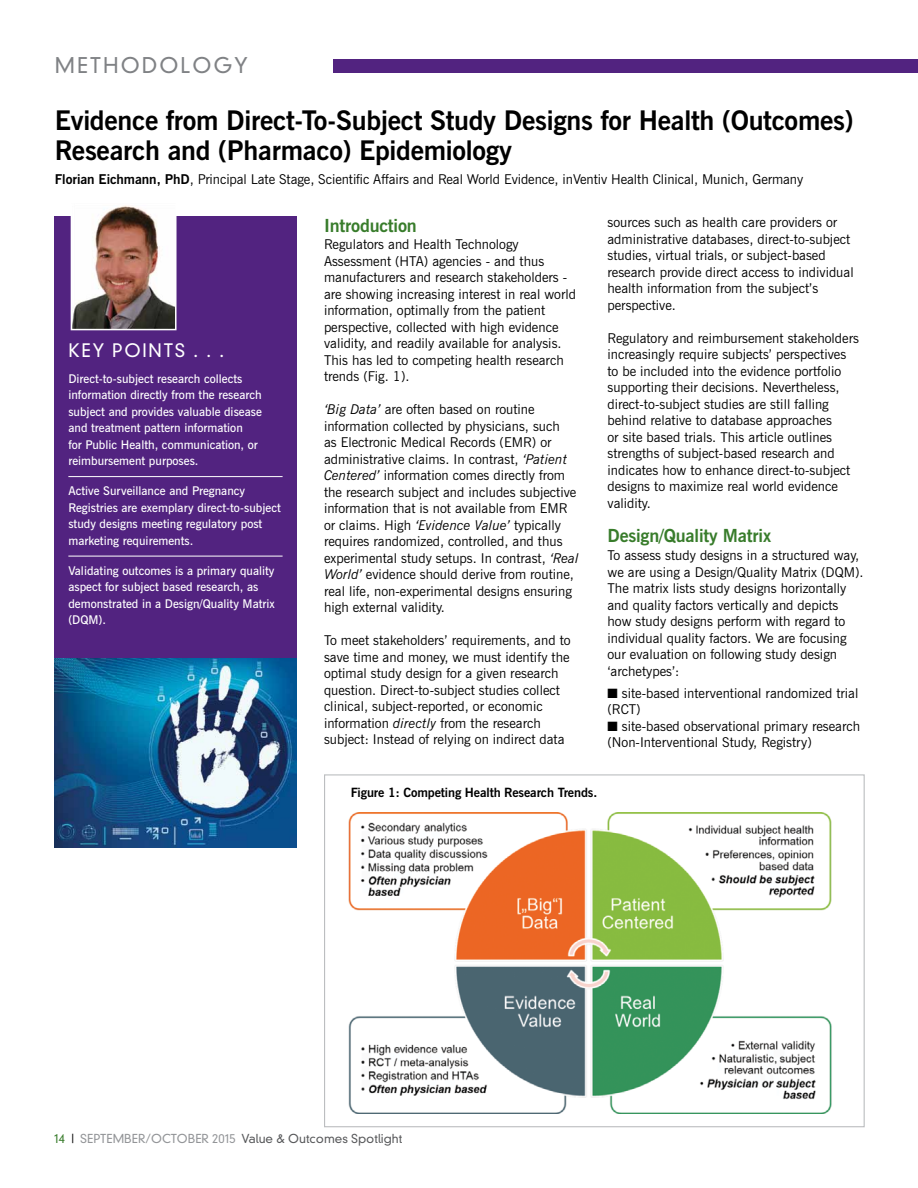
<style>
.page{position:relative;width:918px;height:1188px;background:#fff}
.page>*{position:absolute;margin:0;border:0;box-sizing:border-box;transform-origin:0 0}
.t1{font:700 27px/30px "News Gothic BT";letter-spacing:-.01em;color:#000}
.t2{font:300 21px "DIN Neuzeit Grotesk";letter-spacing:.1em;color:#808285}
.t3{font:700 18px "News Gothic BT";letter-spacing:-.01em;color:#387c2b}
.t4{font:300 18px "DIN Neuzeit Grotesk";letter-spacing:.1em;color:#fff}
.t5{font:13.5px/16.5px "News Gothic BT";color:#000}
.t6{font:700 12.75px "News Gothic BT";letter-spacing:-.01em;color:#000}
.t7{font:600 12px/16.5px "News Gothic BT";color:#fff}
.t8{font:300 12px "DIN Neuzeit Grotesk";color:#58595b}
.s1{font-weight:700}
.s2{font-style:italic}
.s3{color:#387c2b}
.s4{color:#000}
.s5{color:#939598}
</style>
<div class="page">
<div style="left:333px;top:59px;width:585px;height:14px;background:#522380"></div>
<div style="left:54px;top:217px;width:243px;height:446px;background:#522380"></div>
<hr style="left:68px;top:476px;width:215px;height:1px;background:#fff">
<hr style="left:68px;top:556px;width:215px;height:1px;background:#fff">
<img style="left:74px;top:206px;width:100px;height:121px">
<div style="left:71px;top:203px;width:106px;height:127px;border:2px solid #fff"></div>
<img style="left:54px;top:658px;width:243px;height:189px">
<img style="left:348px;top:812px;width:484px;height:301px">
<h2 class="t2" style="left:55px;top:52px;width:195px">METHODOLOGY</h2>
<h1 class="t1" style="left:55px;top:105px;width:800px">Evidence from Direct-To-Subject Study Designs for Health (Outcomes)<br>Research and (Pharmaco) Epidemiology</h1>
<p class="t5" style="left:55px;top:171px;width:750px"><span class="s1">Florian Eichmann, PhD</span>, Principal Late Stage, Scientific Affairs and Real World Evidence, inVentiv Health Clinical, Munich, Germany</p>
<h3 class="t4" style="left:68px;top:340px;width:157px">KEY POINTS . . .</h3>
<p class="t7" style="left:68px;top:370px;width:195px">Direct-to-subject research collects information directly from the research subject and provides valuable disease and treatment pattern information<br>for Public Health, communication, or reimbursement purposes.</p>
<p class="t7" style="left:68px;top:483px;width:214px">Active Surveillance and Pregnancy Registries are exemplary direct-to-subject study designs meeting regulatory post marketing requirements.</p>
<p class="t7" style="left:68px;top:562px;width:208px">Validating outcomes is a primary quality aspect for subject based research, as demonstrated in a Design/Quality Matrix (DQM).</p>
<h3 class="t3" style="left:324px;top:214px;width:94px">Introduction</h3>
<p class="t5" style="left:324px;top:236px;width:254px">Regulators and Health Technology Assessment (HTA) agencies - and thus manufacturers and research stakeholders - are showing increasing interest in real world information, optimally from the patient perspective, collected with high evidence validity, and readily available for analysis.<br>This has led to competing health research trends (Fig. 1).</p>
<p class="t5" style="left:324px;top:401px;width:256px"><span class="s2">‘Big Data’</span> are often based on routine information collected by physicians, such<br>as Electronic Medical Records (EMR) or administrative claims. In contrast, <span class="s2">‘Patient Centered’</span> information comes directly from the research subject and includes subjective information that is not available from EMR or claims. High <span class="s2">‘Evidence Value’</span> typically requires randomized, controlled, and thus experimental study setups. In contrast, <span class="s2">‘Real World’</span> evidence should derive from routine, real life, non-experimental designs ensuring high external validity.</p>
<p class="t5" style="left:324px;top:632px;width:248px">To meet stakeholders’ requirements, and to save time and money, we must identify the optimal study design for a given research question. Direct-to-subject studies collect clinical, subject-reported, or economic information <span class="s2">directly</span> from the research subject: Instead of relying on indirect data</p>
<p class="t5" style="left:608px;top:214px;width:248px">sources such as health care providers or administrative databases, direct-to-subject studies, virtual trials, or subject-based research provide direct access to individual health information from the subject’s perspective.</p>
<p class="t5" style="left:608px;top:330px;width:253px">Regulatory and reimbursement stakeholders increasingly require subjects’ perspectives to be included into the evidence portfolio supporting their decisions. Nevertheless, direct-to-subject studies are still falling behind relative to database approaches<br>or site based trials. This article outlines strengths of subject-based research and indicates how to enhance direct-to-subject designs to maximize real world evidence validity.</p>
<h3 class="t3" style="left:608px;top:525px;width:165px">Design/Quality Matrix</h3>
<p class="t5" style="left:608px;top:547px;width:258px">To assess study designs in a structured way, we are using a Design/Quality Matrix (DQM).<br>The matrix lists study designs horizontally and quality factors vertically and depicts how study designs perform with regard to individual quality factors. We are focusing our evaluation on following study design ‘archetypes’:</p>
<p class="t5" style="left:608px;top:685px;width:252px">■ site-based interventional randomized trial (RCT)</p>
<p class="t5" style="left:608px;top:717px;width:254px">■ site-based observational primary research (Non-Interventional Study, Registry)</p>
<p class="t6" style="left:351px;top:785px;width:248px">Figure 1: Competing Health Research Trends.</p>
<p class="t8" style="left:54px;top:1132px;width:350px"><span class="s3">14</span> <span class="s4">|</span> <span class="s5">SEPTEMBER/OCTOBER 2015</span> Value &amp; Outcomes Spotlight</p>
</div>
